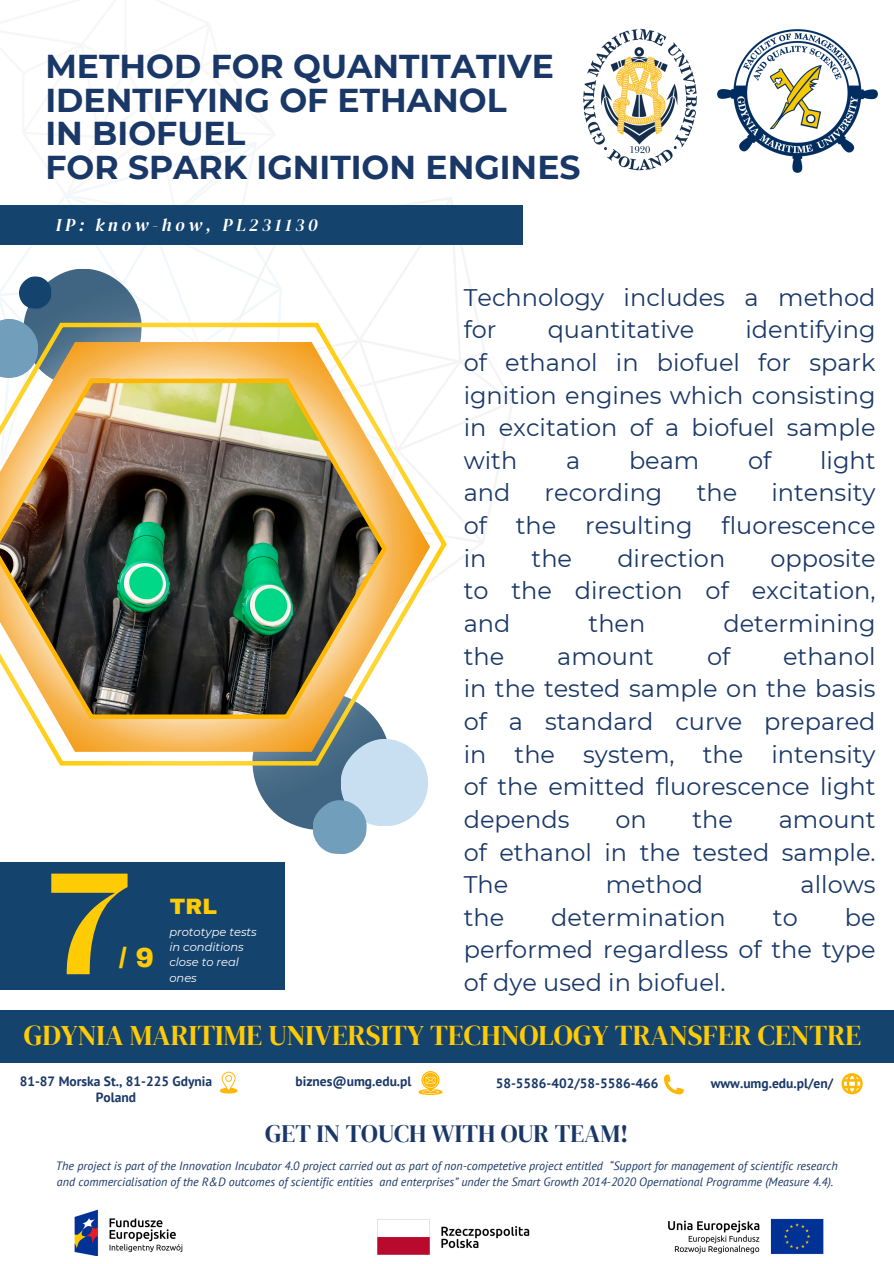
<style>
.page{position:relative;width:894px;height:1264px;background:#fff}
.page>*{position:absolute;margin:0;border:0;box-sizing:border-box;transform-origin:0 0}
.t1{font:700 143.25px "Black Mango";color:#ffcb05}
.t2{font:700 33px/33.8px "Montserrat";color:#1a3867}
.t3{font:28.5px "DM Serif Display";color:#ffcb05}
.t4{font:900 27px "Archivo";color:#ffcb05}
.t5{font:24.9px "DM Serif Display";color:#1a3867}
.t6{font:24px/32.7px "Montserrat";color:#1a3867;text-align:justify}
.t7{font:900 21.75px "Archivo";color:#ffcb05}
.t8{font:italic 18px "DM Serif Display";letter-spacing:.2em;color:#fff}
.t9{font:700 13.5px "PT Sans";color:#1a3867}
.t10{font:italic 12px/16px "PT Sans";color:#1a3867}
.t11{font:italic 11.4px/15.3px "Montserrat";color:#fff}
</style>
<div class="page">
<svg style="left:95px;top:142px;width:428px;height:419px"></svg>
<svg style="left:276px;top:814px;width:139px;height:40px"></svg>
<svg style="left:32px;top:277px;width:426px;height:537px"></svg>
<svg style="left:0;top:267px;width:143px;height:111px"></svg>
<img style="left:583px;top:28px;width:114px;height:143px">
<img style="left:717px;top:29px;width:161px;height:144px">
<div style="left:0;top:862px;width:284px;height:127px;background:#14436e"></div>
<div style="left:0;top:205px;width:522px;height:40px;background:#14436e"></div>
<svg style="left:663px;top:1074px;width:20px;height:20px"></svg>
<svg style="left:841px;top:1073px;width:21px;height:21px"></svg>
<svg style="left:418px;top:1071px;width:24px;height:23px"></svg>
<svg style="left:220px;top:1071px;width:17px;height:23px"></svg>
<div style="left:0;top:1010px;width:893px;height:52px;background:#14436e"></div>
<img style="left:74px;top:1209px;width:109px;height:46px">
<img style="left:668px;top:1218px;width:156px;height:37px">
<img style="left:377px;top:1219px;width:153px;height:36px">
<img style="left:0;top:378px;width:387px;height:340px">
<p class="t2" style="left:45px;top:49px;width:510px">METHOD FOR QUANTITATIVE<br>IDENTIFYING OF ETHANOL<br>IN BIOFUEL</p>
<p class="t2" style="left:45px;top:150px;width:536px">FOR SPARK IGNITION ENGINES</p>
<p class="t8" style="left:222px;top:212px;width:101px">W.1 0766</p>
<p class="t8" style="left:56px;top:212px;width:263px">IP: know-how, PL231130</p>
<p class="t6" style="left:463px;top:281px;width:413px">Technology includes a method for</p>
<p class="t6" style="left:463px;top:313px;width:413px;text-indent:282px">identifying of ethanol in biofuel for spark ignition engines which consisting in excitation of a biofuel sample with</p>
<p class="t6" style="left:547px;top:313px;width:148px">quantitative</p>
<p class="t6" style="left:566px;top:444px;width:16px">a</p>
<p class="t6" style="left:628px;top:444px;width:72px">beam</p>
<p class="t6" style="left:748px;top:444px;width:25px">of</p>
<p class="t6" style="left:820px;top:444px;width:57px">light</p>
<p class="t1" style="left:48px;top:816px;width:84px">7</p>
<p class="t4" style="left:119px;top:943px;width:36px">/ 9</p>
<p class="t7" style="left:170px;top:894px;width:49px">TRL</p>
<p class="t11" style="left:169px;top:923px;width:89px">prototype tests in conditions close to real ones</p>
<p class="t6" style="left:463px;top:476px;width:413px;text-indent:307px">intensity of the resulting fluorescence in</p>
<p class="t6" style="left:463px;top:476px;width:48px">and</p>
<p class="t6" style="left:544px;top:476px;width:119px">recording</p>
<p class="t6" style="left:696px;top:476px;width:42px">the</p>
<p class="t6" style="left:463px;top:542px;width:413px;text-indent:306px">opposite to the direction of excitation, and</p>
<p class="t6" style="left:531px;top:542px;width:42px">the</p>
<p class="t6" style="left:617px;top:542px;width:109px">direction</p>
<p class="t6" style="left:588px;top:607px;width:58px">then</p>
<p class="t6" style="left:723px;top:607px;width:153px">determining</p>
<p class="t6" style="left:463px;top:639px;width:42px">the</p>
<p class="t6" style="left:557px;top:639px;width:98px">amount</p>
<p class="t6" style="left:706px;top:639px;width:25px">of</p>
<p class="t6" style="left:463px;top:639px;width:413px;text-indent:319px">ethanol in the tested sample on the basis of a standard curve prepared in the system, the intensity of the emitted fluorescence light depends</p>
<p class="t6" style="left:615px;top:803px;width:33px">on</p>
<p class="t6" style="left:692px;top:803px;width:42px">the</p>
<p class="t6" style="left:463px;top:803px;width:413px;text-indent:315px">amount of ethanol in the tested sample.<br>The</p>
<p class="t6" style="left:605px;top:868px;width:99px">method</p>
<p class="t6" style="left:800px;top:868px;width:76px">allows</p>
<p class="t6" style="left:463px;top:900px;width:42px">the</p>
<p class="t6" style="left:551px;top:900px;width:176px">determination</p>
<p class="t6" style="left:772px;top:900px;width:26px">to</p>
<p class="t6" style="left:463px;top:900px;width:413px;text-indent:381px">be performed regardless of the type of dye used in biofuel.</p>
<h6 class="t3" style="left:24px;top:1014px;width:838px">GDYNIA MARITIME UNIVERSITY TECHNOLOGY TRANSFER CENTRE</h6>
<p class="t9" style="left:20px;top:1072px;width:194px">81-87 Morska St., 81-225 Gdynia</p>
<p class="t9" style="left:295px;top:1072px;width:117px">biznes@umg.edu.pl</p>
<p class="t9" style="left:495px;top:1074px;width:164px">58-5586-402/58-5586-466</p>
<p class="t9" style="left:710px;top:1074px;width:124px">www.umg.edu.pl/en/</p>
<p class="t9" style="left:96px;top:1088px;width:42px">Poland</p>
<h5 class="t5" style="left:265px;top:1116px;width:365px">GET IN TOUCH WITH OUR TEAM!</h5>
<p class="t10" style="left:56px;top:1157px;width:783px">The project is part of the Innovation Incubator 4.0 project carried out as part of non-competetive project entitled “Support for management of scientific research and commercialisation of the R&amp;D outcomes of scientific entities and enterprises” under the Smart Growth 2014-2020 Opernational Programme (Measure 4.4).</p>
</div>
